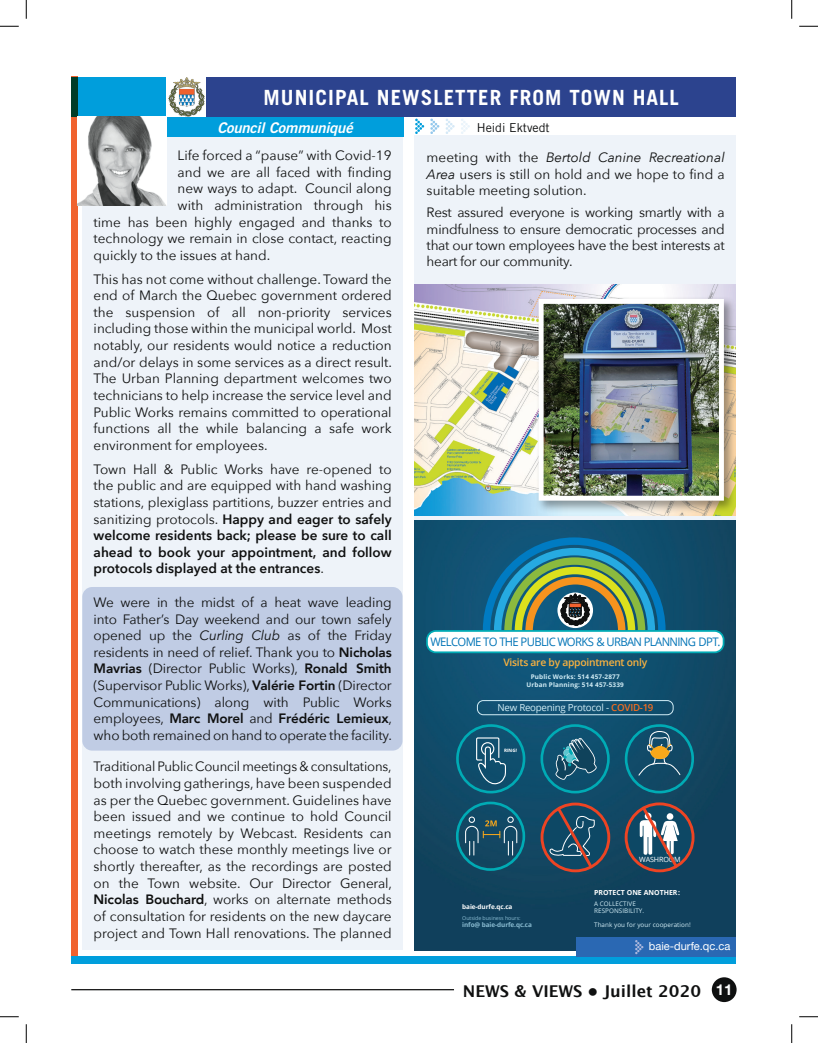
<style>
.page{position:relative;width:818px;height:1043px;background:#fff}
.page>*{position:absolute;margin:0;border:0;box-sizing:border-box;transform-origin:0 0}
.t1{font:700 20.88px "Trade Gothic";letter-spacing:.05em;color:#fff}
.t2{font:700 16.25px "Lucida Grande";color:#0f1010}
.t3{font:italic 14.75px "Trade Gothic Bold Two";letter-spacing:-.01em;color:#fff}
.t4{font:13.5px/16.6px "Avenir Next";color:#0f1010;text-align:justify}
.t5{font:800 13.5px "Avenir";letter-spacing:-.01em;color:#0f1010}
.t6{font:12.38px "Trade Gothic";color:#0f1010}
.t7{font:11.75px "Open Sans";letter-spacing:-.055em;color:#0074b6;scale:.96 1}
.t8{font:11.12px "Helvetica Neue";color:#fff}
.t9{font:600 10.25px "Open Sans";letter-spacing:-.025em;color:#fab23f}
.t10{font:9.75px "Open Sans";letter-spacing:-.025em;color:#d2edf6}
.t11{font:7.25px "Open Sans";letter-spacing:-.025em;color:#fff}
.t12{font:700 7px "Open Sans";color:#fff}
.t13{font:700 6.38px/8.2px "Open Sans";letter-spacing:.025em;color:#d2edf6;text-align:center}
.t14{font:700 6.38px "Open Sans";letter-spacing:-.01em;color:#8abcd2}
.t15{font:700 6.38px "Open Sans";letter-spacing:-.01em;color:#fff}
.t16{font:6.25px/7.6px "Open Sans";letter-spacing:.01em;color:#d2edf6}
.t17{font:5.25px "Open Sans";letter-spacing:-.01em;color:#8abcd2}
.t18{font:700 4.62px "Open Sans";color:#fff}
.s1{font-style:italic}
.s2{font-weight:600}
.s3{font-family:"Avenir";font-weight:800}
.s4{font-family:"Avenir Next";font-weight:400}
.s5{font-weight:600;color:#f26d21}
</style>
<div class="page">
<div style="left:711px;top:977px;width:25px;height:25px;background:#0f1010;border-radius:50%"></div>
<hr style="left:71px;top:989px;width:383px;height:1px;background:#0f1010">
<div style="left:206px;top:77px;width:529px;height:40px;background:#2c438e"></div>
<div style="left:71px;top:77px;width:95px;height:40px;background:#009edc"></div>
<div style="left:71px;top:77px;width:7px;height:887px;background:#f0622e"></div>
<img style="left:168px;top:77px;width:36px;height:39px">
<div style="left:82px;top:135px;width:321px;height:815px;background:#eef3f9"></div>
<div style="left:413px;top:135px;width:322px;height:815px;background:#eef3f9"></div>
<div style="left:166px;top:117px;width:237px;height:19px;background:#009edc"></div>
<img style="left:78px;top:117px;width:88px;height:88px">
<svg style="left:415px;top:119px;width:9px;height:15px"></svg>
<svg style="left:430px;top:119px;width:9px;height:15px"></svg>
<svg style="left:445px;top:119px;width:9px;height:15px"></svg>
<svg style="left:461px;top:119px;width:9px;height:15px"></svg>
<div style="left:82px;top:587px;width:320px;height:163px;background:#c0cce4;border-radius:10px"></div>
<div style="left:71px;top:956px;width:664px;height:8px;background:#009edc"></div>
<img style="left:414px;top:521px;width:321px;height:429px">
<svg style="left:479px;top:533px;width:190px;height:97px;background:#3d7878"></svg>
<div style="left:427px;top:631px;width:296px;height:21px;background:#fff;border-radius:9px"></div>
<div style="left:426px;top:630px;width:298px;height:23px;border:2px solid #00abb5;border-radius:9px"></div>
<div style="left:477px;top:700px;width:196px;height:15px;border:1px solid #d2edf6;border-radius:6px"></div>
<svg style="left:542px;top:804px;width:66px;height:66px"></svg>
<div style="left:540px;top:802px;width:70px;height:70px;border:3px solid #ed4423;border-radius:50%"></div>
<svg style="left:548px;top:805px;width:47px;height:65px;background:#395264"></svg>
<svg style="left:623px;top:724px;width:72px;height:70px;background:#1f5d70"></svg>
<div style="left:540px;top:724px;width:69px;height:69px;border:3px solid #00abb5;border-radius:50%"></div>
<svg style="left:555px;top:738px;width:42px;height:41px;background:#2d657d"></svg>
<div style="left:456px;top:801px;width:69px;height:69px;border:3px solid #00abb5;border-radius:50%"></div>
<div style="left:468px;top:816px;width:7px;height:7px;border:1px solid #fff;border-radius:50%"></div>
<div style="left:507px;top:816px;width:6px;height:7px;border:1px solid #fff;border-radius:50%"></div>
<svg style="left:464px;top:820px;width:53px;height:35px;background:#2e596d"></svg>
<svg style="left:455px;top:724px;width:71px;height:70px;background:#19607c"></svg>
<svg style="left:626px;top:804px;width:67px;height:66px"></svg>
<div style="left:624px;top:802px;width:70px;height:70px;border:3px solid #ed4423;border-radius:50%"></div>
<svg style="left:639px;top:804px;width:41px;height:66px;background:#6f7985"></svg>
<img style="left:414px;top:284px;width:321px;height:231px">
<div style="left:535px;top:296px;width:200px;height:218px;background:#0f1010;opacity:.41"></div>
<img style="left:544px;top:305px;width:173px;height:189px">
<div style="left:538px;top:299px;width:185px;height:201px;border:5px solid #fff"></div>
<div style="left:576px;top:937px;width:159px;height:19px;background:#2a68b3"></div>
<svg style="left:635px;top:940px;width:8px;height:14px"></svg>
<svg style="left:0;top:25px;width:19px;height:2px"></svg>
<svg style="left:799px;top:25px;width:19px;height:2px"></svg>
<svg style="left:0;top:1016px;width:19px;height:1px"></svg>
<svg style="left:799px;top:1016px;width:19px;height:1px"></svg>
<svg style="left:25px;top:0;width:2px;height:19px"></svg>
<svg style="left:25px;top:1024px;width:2px;height:18px"></svg>
<svg style="left:791px;top:0;width:1px;height:19px"></svg>
<svg style="left:791px;top:1024px;width:1px;height:18px"></svg>
<h1 class="t1" style="left:263px;top:85px;width:417px">MUNICIPAL NEWSLETTER FROM TOWN HALL</h1>
<p class="t3" style="left:217px;top:118px;width:137px">Council Communiqué</p>
<p class="t6" style="left:476px;top:120px;width:74px">Heidi Ektvedt</p>
<p class="t4" style="left:426px;top:149px;width:299px">meeting with the <span class="s1">Bertold Canine Recreational Area</span> users is still on hold and we hope to find a suitable meeting solution.</p>
<p class="t4" style="left:426px;top:204px;width:299px">Rest assured everyone is working smartly with a mindfulness to ensure democratic processes and that our town employees have the best interests at heart for our community.</p>
<p class="t4" style="left:177px;top:146px;width:215px">Life forced a “pause” with Covid-19</p>
<p class="t4" style="left:177px;top:163px;width:215px">and we are all faced with finding</p>
<p class="t4" style="left:177px;top:180px;width:215px">new ways to adapt. Council along</p>
<p class="t4" style="left:177px;top:196px;width:215px">with administration through his</p>
<p class="t4" style="left:94px;top:213px;width:299px">time has been highly engaged and thanks to</p>
<p class="t4" style="left:94px;top:230px;width:299px">technology we remain in close contact, reacting</p>
<p class="t4" style="left:94px;top:246px;width:178px">quickly to the issues at hand.</p>
<p class="t4" style="left:94px;top:270px;width:300px">This has not come without challenge. Toward the end of March the Quebec government ordered the suspension of all non-priority services including those within the municipal world. Most notably, our residents would notice a reduction and/or delays in some services as a direct result.<br>The Urban Planning department welcomes two technicians to help increase the service level and Public Works remains committed to operational functions all the while balancing a safe work environment for employees.</p>
<p class="t4" style="left:94px;top:460px;width:299px">Town Hall &amp; Public Works have re-opened to the public and are equipped with hand washing stations, plexiglass partitions, buzzer entries and sanitizing protocols. <span class="s2">Happy and eager to safely welcome residents back; please be sure to call ahead to book your appointment, and follow protocols displayed at the entrances</span>.</p>
<p class="t4" style="left:94px;top:593px;width:299px">We were in the midst of a heat wave leading into Father’s Day weekend and our town safely opened up the <span class="s1">Curling Club</span> as of the Friday residents in need of relief. Thank you to <span class="s3">Nicholas Mavrias</span> (Director Public Works), <span class="s3">Ronald Smith </span>(Supervisor Public Works), <span class="s3">Valérie Fortin</span> (Director Communications) along with Public Works</p>
<p class="t5" style="left:94px;top:708px;width:300px"><span class="s4">employees,</span> Marc Morel <span class="s4">and</span> Frédéric Lemieux<span class="s4">,</span></p>
<p class="t4" style="left:94px;top:726px;width:300px">who both remained on hand to operate the facility.</p>
<p class="t4" style="left:94px;top:757px;width:300px">Traditional Public Council meetings &amp; consultations, both involving gatherings, have been suspended as per the Quebec government. Guidelines have been issued and we continue to hold Council meetings remotely by Webcast. Residents can choose to watch these monthly meetings live or shortly thereafter, as the recordings are posted on the Town website. Our Director General, <span class="s3">Nicolas Bouchard</span>, works on alternate methods of consultation for residents on the new daycare project and Town Hall renovations. The planned</p>
<p class="t7" style="left:430px;top:634px;width:304px">WELCOME TO THE PUBLIC WORKS &amp; URBAN PLANNING DPT.</p>
<p class="t9" style="left:503px;top:655px;width:145px">Visits are by appointment only</p>
<p class="t13" style="left:526px;top:672px;width:99px">Public Works: 514 457-2877<br>Urban Planning: 514 457-5339</p>
<p class="t10" style="left:497px;top:700px;width:157px">New Reopening Protocol - <span class="s5">COVID-19</span></p>
<p class="t18" style="left:504px;top:747px;width:15px">RING!</p>
<p class="t11" style="left:639px;top:854px;width:43px">WASHROOM</p>
<p class="t12" style="left:594px;top:887px;width:87px">PROTECT ONE ANOTHER:</p>
<p class="t16" style="left:594px;top:899px;width:51px">A COLLECTIVE<br>RESPONSIBILITY.</p>
<p class="t16" style="left:594px;top:920px;width:98px">Thank you for your cooperation!</p>
<p class="t15" style="left:462px;top:902px;width:52px">baie-durfe.qc.ca</p>
<p class="t17" style="left:462px;top:914px;width:60px">Outside business hours:</p>
<p class="t14" style="left:462px;top:919px;width:71px">info@ baie-durfe.qc.ca</p>
<p class="t8" style="left:649px;top:938px;width:83px">baie-durfe.qc.ca</p>
<p class="t2" style="left:463px;top:978px;width:271px">NEWS &amp; VIEWS • Juillet 2020 <sup>11</sup></p>
</div>
